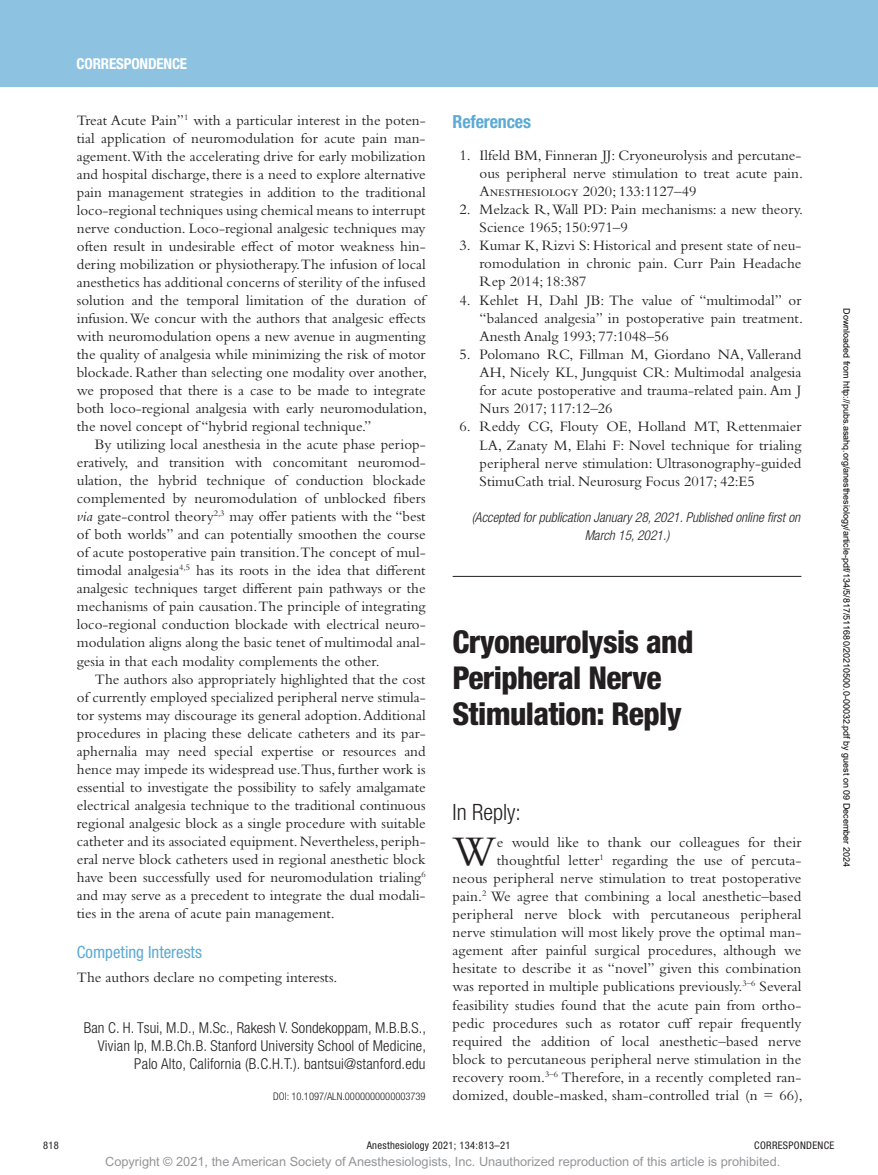
<style>
.page{position:relative;width:878px;height:1175px;background:#fff}
.page>*{position:absolute;margin:0;border:0;box-sizing:border-box;transform-origin:0 0}
.t1{font:43.95px "Bembo Std";color:#231f20}
.t2{font:800 condensed 31.5px/36.2px "Helvetica Neue LT Std";letter-spacing:-.02em;color:#231f20}
.t3{font:300 condensed 22.5px "Helvetica Neue LT Std";color:#231f20}
.t4{font:700 condensed 18px "Helvetica Neue LT Std";letter-spacing:-.01em;color:#5caad4}
.t5{font:condensed 16.8px "Helvetica Neue LT Std";color:#5caad4}
.t6{font:15px/18px "Bembo Std";color:#231f20;text-align:justify}
.t7{font:300 condensed 15px/18px "Helvetica Neue LT Std";letter-spacing:.015em;color:#231f20;text-align:right}
.t8{font:700 condensed 15px "Helvetica Neue LT Std";letter-spacing:-.01em;color:#fff}
.t9{font:italic 300 condensed 13.5px/18.1px "Helvetica Neue LT Std";color:#231f20}
.t10{font:12.75px "Arial MT Std";color:#939598}
.t11{font:condensed 10.5px "Helvetica Neue LT Std";letter-spacing:.03em;color:#231f20}
.t12{font:300 condensed 10.5px "Helvetica Neue LT Std";color:#231f20}
.t13{font:9px "Arial";color:#000}
.s1{font-style:italic}
</style>
<div class="page">
<div style="left:0;top:0;width:878px;height:86px;background:#8dc3e0"></div>
<hr style="left:452px;top:576px;width:349px;height:1px;background:#231f20">
<p class="t8" style="left:77px;top:54px;width:112px">CORRESPONDENCE</p>
<p class="t6" style="left:77px;top:111px;width:352px">Treat Acute Pain”<sup>1</sup> with a particular interest in the poten&shy;tial application of neuromodulation for acute pain man&shy;agement.With the accelerating drive for early mobilization and hospital discharge, there is a need to explore alternative pain management strategies in addition to the traditional loco-regional techniques using chemical means to interrupt nerve conduction. Loco-regional analgesic techniques may often result in undesirable effect of motor weakness hin&shy;dering mobilization or physiotherapy. The infusion of local anesthetics has additional concerns of sterility of the infused solution and the temporal limitation of the duration of infusion. We concur with the authors that analgesic effects with neuromodulation opens a new avenue in augmenting the quality of analgesia while minimizing the risk of motor blockade. Rather than selecting one modality over another, we proposed that there is a case to be made to integrate both loco-regional analgesia with early neuromodulation, the novel concept of “hybrid regional technique.”</p>
<p class="t6" style="left:77px;top:435px;width:350px;text-indent:18px">By utilizing local anesthesia in the acute phase periop&shy;eratively, and transition with concomitant neuromod&shy;ulation, the hybrid technique of conduction blockade complemented by neuromodulation of unblocked fibers <span class="s1">via</span> gate-control theory<sup>2,3</sup> may offer patients with the “best of both worlds” and can potentially smoothen the course of acute postoperative pain transition.The concept of mul&shy;timodal analgesia<sup>4,5</sup> has its roots in the idea that different analgesic techniques target different pain pathways or the mechanisms of pain causation. The principle of integrating loco-regional conduction blockade with electrical neuro&shy;modulation aligns along the basic tenet of multimodal anal&shy;gesia in that each modality complements the other.</p>
<p class="t6" style="left:77px;top:669px;width:350px;text-indent:18px">The authors also appropriately highlighted that the cost of currently employed specialized peripheral nerve stimula&shy;tor systems may discourage its general adoption. Additional procedures in placing these delicate catheters and its par&shy;aphernalia may need special expertise or resources and hence may impede its widespread use.Thus, further work is essential to investigate the possibility to safely amalgamate electrical analgesia technique to the traditional continuous regional analgesic block as a single procedure with suitable catheter and its associated equipment. Nevertheless, periph&shy;eral nerve block catheters used in regional anesthetic block have been successfully used for neuromodulation trialing<sup>6 </sup>and may serve as a precedent to integrate the dual modali&shy;ties in the arena of acute pain management.</p>
<p class="t5" style="left:77px;top:941px;width:126px">Competing Interests</p>
<p class="t6" style="left:77px;top:968px;width:262px">The authors declare no competing interests.</p>
<p class="t7" style="left:84px;top:1018px;width:344px">Ban C. H. Tsui, M.D., M.Sc., Rakesh V. Sondekoppam, M.B.B.S.,<br>Vivian Ip, M.B.Ch.B. Stanford University School of Medicine,<br>Palo Alto, California (B.C.H.T.). bantsui@stanford.edu</p>
<p class="t12" style="left:273px;top:1090px;width:154px">DOI: 10.1097/ALN.0000000000003739</p>
<p class="t4" style="left:452px;top:110px;width:80px">References</p>
<p class="t6" style="left:479px;top:146px;width:325px;text-indent:-20px">1. Ilfeld BM, Finneran JJ: Cryoneurolysis and percutane&shy;ous peripheral nerve stimulation to treat acute pain.<br>Anesthesiology 2020; 133:1127–49</p>
<p class="t6" style="left:479px;top:200px;width:325px;text-indent:-20px">2. Melzack R, Wall PD: Pain mechanisms: a new theory.<br>Science 1965; 150:971–9</p>
<p class="t6" style="left:479px;top:236px;width:323px;text-indent:-20px">3. Kumar K, Rizvi S: Historical and present state of neu&shy;romodulation in chronic pain. Curr Pain Headache Rep 2014; 18:387</p>
<p class="t6" style="left:479px;top:290px;width:325px;text-indent:-20px">4. Kehlet H, Dahl JB: The value of “multimodal” or “balanced analgesia” in postoperative pain treatment.<br>Anesth Analg 1993; 77:1048–56</p>
<p class="t6" style="left:479px;top:345px;width:323px;text-indent:-20px">5. Polomano RC, Fillman M, Giordano NA, Vallerand AH, Nicely KL, Jungquist CR: Multimodal analgesia for acute postoperative and trauma-related pain. Am J Nurs 2017; 117:12–26</p>
<p class="t6" style="left:479px;top:417px;width:323px;text-indent:-20px">6. Reddy CG, Flouty OE, Holland MT, Rettenmaier LA, Zanaty M, Elahi F: Novel technique for trialing peripheral nerve stimulation: Ultrasonography-guided StimuCath trial. Neurosurg Focus 2017; 42:E5</p>
<p class="t9" style="left:584px;top:508px;width:217px;text-indent:-113px">(Accepted for publication January 28, 2021. Published online first on<br>March 15, 2021.)</p>
<h2 class="t2" style="left:452px;top:623px;width:242px">Cryoneurolysis and<br>Peripheral Nerve<br>Stimulation: Reply</h2>
<h3 class="t3" style="left:452px;top:798px;width:70px">In Reply:</h3>
<h1 class="t1" style="left:452px;top:825px;width:45px">W</h1>
<p class="t6" style="left:452px;top:832px;width:352px;text-align:right">e would like to thank our colleagues for their thoughtful letter<sup>1</sup> regarding the use of percuta-<br>neous peripheral nerve stimulation to treat postoperative pain.<sup>2</sup> We agree that combining a local anesthetic–based peripheral nerve block with percutaneous peripheral nerve stimulation will most likely prove the optimal man&shy;agement after painful surgical procedures, although we hesitate to describe it as “novel” given this combination was reported in multiple publications previously.<sup>3–6</sup> Several feasibility studies found that the acute pain from ortho&shy;pedic procedures such as rotator cuff repair frequently required the addition of local anesthetic–based nerve block to percutaneous peripheral nerve stimulation in the recovery room.<sup>3–6</sup> Therefore, in a recently completed ran&shy;domized, double-masked, sham-controlled trial (n = 66),</p>
<p class="t13" style="left:850px;top:308px;width:560px;rotate:90deg">Downloaded from http://pubs.asahq.org/anesthesiology/article-pdf/134/5/817/511680/20210500.0-00032.pdf by guest on 09 December 2024</p>
<p class="t11" style="left:43px;top:1139px;width:17px">818</p>
<p class="t11" style="left:367px;top:1139px;width:145px">Anesthesiology 2021; 134:813–21</p>
<p class="t11" style="left:754px;top:1139px;width:81px">CORRESPONDENCE</p>
<p class="t10" style="left:105px;top:1154px;width:676px">Copyright © 2021, the American Society of Anesthesiologists, Inc. Unauthorized reproduction of this article is prohibited.</p>
</div>
